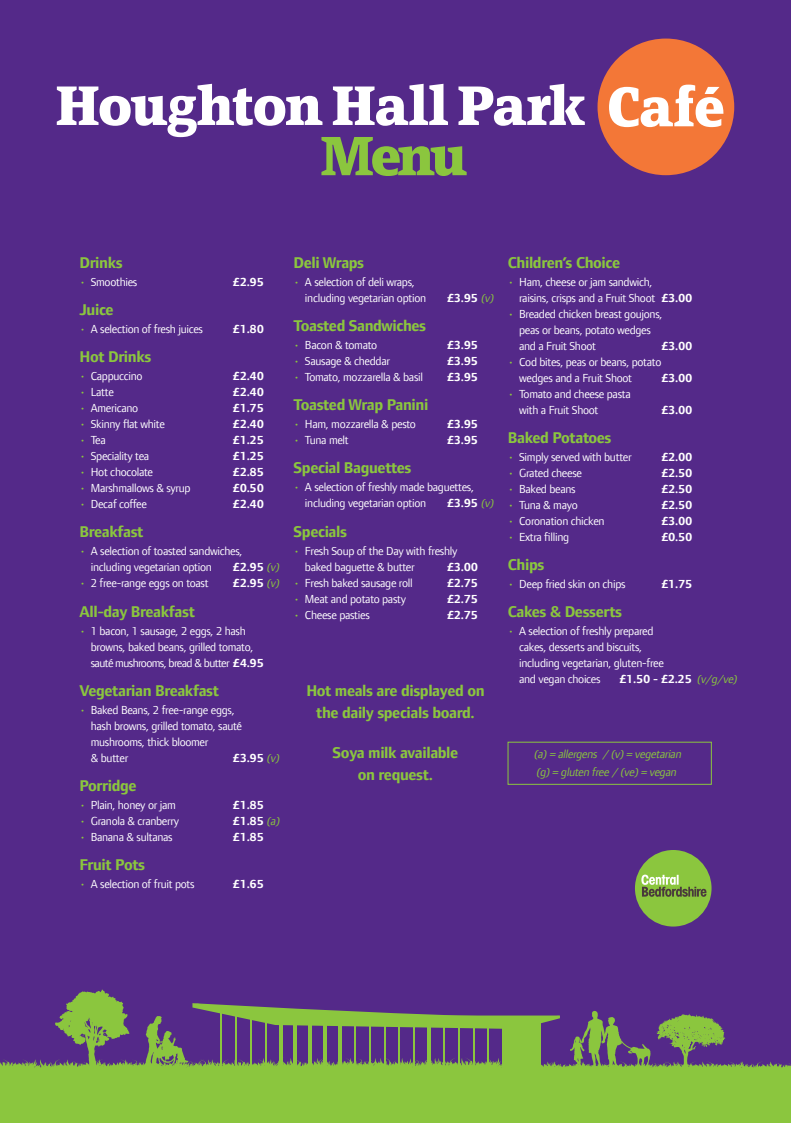
<style>
.page{position:relative;width:791px;height:1123px;background:#fff}
.page>*{position:absolute;margin:0;border:0;box-sizing:border-box;transform-origin:0 0}
.t1{font:700 16px "Foundry Form Sans";letter-spacing:-.025em;color:#8bc63e}
.t2{font:12px/16px "Foundry Form Sans";letter-spacing:-.025em;color:#fff}
.t3{font:700 12px "Foundry Form Sans";letter-spacing:-.025em;color:#fff}
.t4{font:italic 12px "Foundry Form Sans";color:#8bc63e}
.t5{font:12px "Foundry Form Sans";letter-spacing:-.05em;color:#fff}
.s1{color:#8bc63e}
.s2{font-weight:400;font-style:italic;color:#8bc63e}
.s3{font-weight:700}
</style>
<div class="page">
<div style="left:0;top:0;width:790px;height:989px;background:#542989"></div>
<div style="left:597px;top:39px;width:137px;height:136px;background:#f37737;border-radius:50%"></div>
<svg style="left:609px;top:85px;width:114px;height:42px"></svg>
<svg style="left:57px;top:84px;width:527px;height:91px"></svg>
<div style="left:0;top:1068px;width:790px;height:55px;background:#8bc63e"></div>
<svg style="left:0;top:989px;width:790px;height:79px;background:#645872"></svg>
<div style="left:634px;top:850px;width:77px;height:76px;background:#8bc63e;border-radius:50%"></div>
<svg style="left:641px;top:874px;width:65px;height:22px"></svg>
<div style="left:507px;top:742px;width:204px;height:42px;border:1px solid #8bc63e"></div>
<p class="t1" style="left:79px;top:253px;width:45px">Drinks</p>
<p class="t2" style="left:79px;top:274px;width:59px"><span class="s1">•</span> Smoothies</p>
<p class="t3" style="left:232px;top:274px;width:33px">£2.95</p>
<p class="t1" style="left:79px;top:300px;width:36px">Juice</p>
<p class="t2" style="left:79px;top:321px;width:125px"><span class="s1">•</span> A selection of fresh juices</p>
<p class="t3" style="left:232px;top:322px;width:33px">£1.80</p>
<p class="t1" style="left:79px;top:347px;width:73px">Hot Drinks</p>
<p class="t2" style="left:79px;top:368px;width:65px"><span class="s1">•</span> Cappuccino</p>
<p class="t3" style="left:232px;top:369px;width:33px">£2.40</p>
<p class="t2" style="left:79px;top:384px;width:36px"><span class="s1">•</span> Latte</p>
<p class="t3" style="left:232px;top:385px;width:33px">£2.40</p>
<p class="t2" style="left:79px;top:400px;width:60px"><span class="s1">•</span> Americano</p>
<p class="t3" style="left:232px;top:401px;width:33px">£1.75</p>
<p class="t2" style="left:79px;top:416px;width:87px"><span class="s1">•</span> Skinny flat white</p>
<p class="t3" style="left:232px;top:417px;width:33px">£2.40</p>
<p class="t2" style="left:79px;top:432px;width:28px"><span class="s1">•</span> Tea</p>
<p class="t3" style="left:232px;top:433px;width:33px">£1.25</p>
<p class="t2" style="left:79px;top:448px;width:71px"><span class="s1">•</span> Speciality tea</p>
<p class="t3" style="left:232px;top:449px;width:33px">£1.25</p>
<p class="t2" style="left:79px;top:464px;width:75px"><span class="s1">•</span> Hot chocolate</p>
<p class="t3" style="left:232px;top:465px;width:33px">£2.85</p>
<p class="t2" style="left:79px;top:480px;width:113px"><span class="s1">•</span> Marshmallows &amp; syrup</p>
<p class="t3" style="left:232px;top:481px;width:33px">£0.50</p>
<p class="t2" style="left:79px;top:496px;width:69px"><span class="s1">•</span> Decaf coffee</p>
<p class="t3" style="left:232px;top:497px;width:33px">£2.40</p>
<p class="t1" style="left:79px;top:522px;width:65px">Breakfast</p>
<p class="t2" style="left:91px;top:543px;width:153px;text-indent:-11px"><span class="s1">•</span> A selection of toasted sandwiches, including vegetarian option</p>
<p class="t3" style="left:232px;top:560px;width:51px">£2.95 <span class="s2">(v)</span></p>
<p class="t2" style="left:79px;top:575px;width:131px"><span class="s1">•</span> 2 free-range eggs on toast</p>
<p class="t3" style="left:232px;top:576px;width:51px">£2.95 <span class="s2">(v)</span></p>
<p class="t1" style="left:79px;top:602px;width:117px">All-day Breakfast</p>
<p class="t2" style="left:91px;top:622px;width:164px;text-indent:-11px"><span class="s1">•</span> 1 bacon, 1 sausage, 2 eggs, 2 hash browns, baked beans, grilled tomato,</p>
<p class="t5" style="left:91px;top:655px;width:175px">sauté mushrooms, bread &amp; butter <span class="s3">£4.95</span></p>
<p class="t1" style="left:79px;top:681px;width:141px">Vegetarian Breakfast</p>
<p class="t2" style="left:79px;top:702px;width:157px"><span class="s1">•</span> Baked Beans, 2 free-range eggs,</p>
<p class="t2" style="left:91px;top:718px;width:153px">hash browns, grilled tomato, sauté mushrooms, thick bloomer</p>
<p class="t2" style="left:91px;top:750px;width:39px">&amp; butter</p>
<p class="t3" style="left:232px;top:750px;width:51px">£3.95 <span class="s2">(v)</span></p>
<p class="t1" style="left:79px;top:776px;width:59px">Porridge</p>
<p class="t2" style="left:79px;top:797px;width:98px"><span class="s1">•</span> Plain, honey or jam</p>
<p class="t3" style="left:232px;top:798px;width:33px">£1.85</p>
<p class="t2" style="left:79px;top:813px;width:101px"><span class="s1">•</span> Granola &amp; cranberry</p>
<p class="t3" style="left:232px;top:814px;width:51px">£1.85 <span class="s2">(a)</span></p>
<p class="t2" style="left:79px;top:829px;width:95px"><span class="s1">•</span> Banana &amp; sultanas</p>
<p class="t3" style="left:232px;top:830px;width:33px">£1.85</p>
<p class="t1" style="left:79px;top:855px;width:67px">Fruit Pots</p>
<p class="t2" style="left:79px;top:876px;width:117px"><span class="s1">•</span> A selection of fruit pots</p>
<p class="t3" style="left:232px;top:877px;width:33px">£1.65</p>
<p class="t1" style="left:293px;top:253px;width:72px">Deli Wraps</p>
<p class="t2" style="left:305px;top:274px;width:123px;text-indent:-11px"><span class="s1">•</span> A selection of deli wraps, including vegetarian option</p>
<p class="t3" style="left:446px;top:290px;width:51px">£3.95 <span class="s2">(v)</span></p>
<p class="t1" style="left:293px;top:316px;width:134px">Toasted Sandwiches</p>
<p class="t2" style="left:293px;top:337px;width:85px"><span class="s1">•</span> Bacon &amp; tomato</p>
<p class="t3" style="left:446px;top:338px;width:33px">£3.95</p>
<p class="t2" style="left:293px;top:353px;width:98px"><span class="s1">•</span> Sausage &amp; cheddar</p>
<p class="t3" style="left:446px;top:354px;width:33px">£3.95</p>
<p class="t2" style="left:293px;top:369px;width:131px"><span class="s1">•</span> Tomato, mozzarella &amp; basil</p>
<p class="t3" style="left:446px;top:370px;width:33px">£3.95</p>
<p class="t1" style="left:293px;top:395px;width:136px">Toasted Wrap Panini</p>
<p class="t2" style="left:293px;top:416px;width:124px"><span class="s1">•</span> Ham, mozzarella &amp; pesto</p>
<p class="t3" style="left:446px;top:417px;width:33px">£3.95</p>
<p class="t2" style="left:293px;top:432px;width:57px"><span class="s1">•</span> Tuna melt</p>
<p class="t3" style="left:446px;top:433px;width:33px">£3.95</p>
<p class="t1" style="left:293px;top:458px;width:119px">Special Baguettes</p>
<p class="t2" style="left:305px;top:479px;width:170px;text-indent:-11px"><span class="s1">•</span> A selection of freshly made baguettes, including vegetarian option</p>
<p class="t3" style="left:446px;top:496px;width:51px">£3.95 <span class="s2">(v)</span></p>
<p class="t1" style="left:293px;top:522px;width:55px">Specials</p>
<p class="t2" style="left:293px;top:542px;width:165px"><span class="s1">•</span> Fresh Soup of the Day with freshly</p>
<p class="t2" style="left:305px;top:558px;width:111px">baked baguette &amp; butter</p>
<p class="t3" style="left:446px;top:559px;width:33px">£3.00</p>
<p class="t2" style="left:293px;top:574px;width:121px"><span class="s1">•</span> Fresh baked sausage roll</p>
<p class="t3" style="left:446px;top:575px;width:33px">£2.75</p>
<p class="t2" style="left:293px;top:590px;width:114px"><span class="s1">•</span> Meat and potato pasty</p>
<p class="t3" style="left:446px;top:591px;width:33px">£2.75</p>
<p class="t2" style="left:293px;top:606px;width:78px"><span class="s1">•</span> Cheese pasties</p>
<p class="t3" style="left:446px;top:607px;width:33px">£2.75</p>
<p class="t1" style="left:306px;top:681px;width:180px">Hot meals are displayed on</p>
<p class="t1" style="left:316px;top:703px;width:160px">the daily specials board.</p>
<p class="t1" style="left:332px;top:743px;width:127px">Soya milk available</p>
<p class="t1" style="left:358px;top:765px;width:77px">on request.</p>
<p class="t1" style="left:507px;top:253px;width:114px">Children’s Choice</p>
<p class="t2" style="left:507px;top:274px;width:146px"><span class="s1">•</span> Ham, cheese or jam sandwich,</p>
<p class="t2" style="left:519px;top:290px;width:175px">raisins, crisps and a Fruit Shoot <span class="s3">£3.00</span></p>
<p class="t2" style="left:507px;top:306px;width:156px"><span class="s1">•</span> Breaded chicken breast goujons,</p>
<p class="t2" style="left:519px;top:322px;width:133px">peas or beans, potato wedges</p>
<p class="t2" style="left:519px;top:338px;width:78px">and a Fruit Shoot</p>
<p class="t3" style="left:660px;top:338px;width:33px">£3.00</p>
<p class="t2" style="left:507px;top:354px;width:155px"><span class="s1">•</span> Cod bites, peas or beans, potato</p>
<p class="t2" style="left:519px;top:370px;width:114px">wedges and a Fruit Shoot</p>
<p class="t3" style="left:660px;top:370px;width:33px">£3.00</p>
<p class="t2" style="left:507px;top:386px;width:124px"><span class="s1">•</span> Tomato and cheese pasta</p>
<p class="t2" style="left:519px;top:402px;width:81px">with a Fruit Shoot</p>
<p class="t3" style="left:660px;top:402px;width:33px">£3.00</p>
<p class="t1" style="left:507px;top:428px;width:105px">Baked Potatoes</p>
<p class="t2" style="left:507px;top:449px;width:125px"><span class="s1">•</span> Simply served with butter</p>
<p class="t3" style="left:660px;top:450px;width:33px">£2.00</p>
<p class="t2" style="left:507px;top:465px;width:76px"><span class="s1">•</span> Grated cheese</p>
<p class="t3" style="left:660px;top:466px;width:33px">£2.50</p>
<p class="t2" style="left:507px;top:481px;width:69px"><span class="s1">•</span> Baked beans</p>
<p class="t3" style="left:660px;top:482px;width:33px">£2.50</p>
<p class="t2" style="left:507px;top:497px;width:71px"><span class="s1">•</span> Tuna &amp; mayo</p>
<p class="t3" style="left:660px;top:498px;width:33px">£2.50</p>
<p class="t2" style="left:507px;top:513px;width:98px"><span class="s1">•</span> Coronation chicken</p>
<p class="t3" style="left:660px;top:514px;width:33px">£3.00</p>
<p class="t2" style="left:507px;top:529px;width:63px"><span class="s1">•</span> Extra filling</p>
<p class="t3" style="left:660px;top:530px;width:33px">£0.50</p>
<p class="t1" style="left:507px;top:555px;width:38px">Chips</p>
<p class="t2" style="left:507px;top:576px;width:119px"><span class="s1">•</span> Deep fried skin on chips</p>
<p class="t3" style="left:660px;top:577px;width:33px">£1.75</p>
<p class="t1" style="left:507px;top:602px;width:116px">Cakes &amp; Desserts</p>
<p class="t2" style="left:507px;top:623px;width:147px"><span class="s1">•</span> A selection of freshly prepared</p>
<p class="t2" style="left:519px;top:639px;width:125px">cakes, desserts and biscuits,</p>
<p class="t2" style="left:519px;top:655px;width:146px">including vegetarian, gluten-free</p>
<p class="t2" style="left:519px;top:671px;width:83px">and vegan choices</p>
<p class="t3" style="left:619px;top:672px;width:122px">£1.50 - £2.25 <span class="s2">(v/g/ve)</span></p>
<p class="t4" style="left:533px;top:746px;width:151px">(a) = allergens / (v) = vegetarian</p>
<p class="t4" style="left:536px;top:764px;width:144px">(g) = gluten free / (ve) = vegan</p>
</div>
